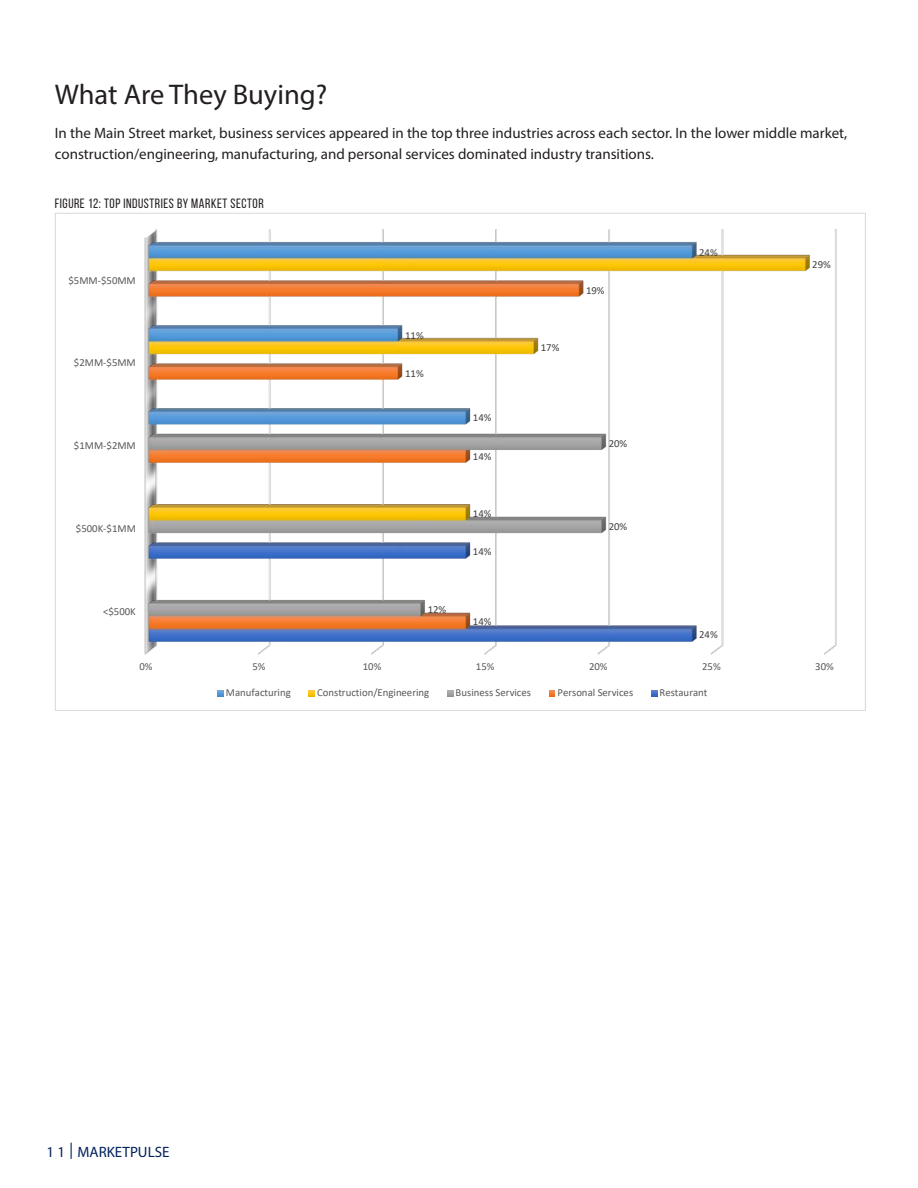
<style>
.page{position:relative;width:918px;height:1188px;background:#fff}
.page>*{position:absolute;margin:0;border:0;box-sizing:border-box;transform-origin:0 0}
.body{font:28.5px "Myriad Pro";color:#231f20}
.body-2{font:15px/21px "Myriad Pro";color:#231f20}
.t1{font:15px "Myriad Pro";color:#00215c}
.body-3{font:13.5px "Bebas Neue";letter-spacing:.04em;color:#231f20}
.t2{font:10.8px "Calibri";color:#595959}
.t3{font:10.8px "Calibri";color:#404040}
.s1{font-family:"Bebas Neue";font-size:20.7px}
</style>
<div class="page">
<img style="left:144px;top:229px;width:693px;height:426px">
<svg style="left:218px;top:690px;width:5px;height:6px"></svg>
<svg style="left:309px;top:690px;width:6px;height:6px"></svg>
<svg style="left:447px;top:690px;width:6px;height:6px"></svg>
<svg style="left:549px;top:690px;width:6px;height:6px"></svg>
<svg style="left:651px;top:690px;width:6px;height:6px"></svg>
<p class="body" style="left:55px;top:77px;width:274px">What Are They Buying?</p>
<p class="body-2" style="left:55px;top:123px;width:794px">In the Main Street market, business services appeared in the top three industries across each sector. In the lower middle market, construction/engineering, manufacturing, and personal services dominated industry transitions.</p>
<p class="body-3" style="left:55px;top:196px;width:210px">FIGURE 12: TOP INDUSTRIES BY MARKET SECTOR</p>
<p class="t2" style="left:69px;top:273px;width:69px">$5MM-$50MM</p>
<p class="t2" style="left:74px;top:355px;width:63px">$2MM-$5MM</p>
<p class="t2" style="left:74px;top:438px;width:63px">$1MM-$2MM</p>
<p class="t2" style="left:76px;top:521px;width:62px">$500K-$1MM</p>
<p class="t2" style="left:103px;top:604px;width:34px">&lt;$500K</p>
<p class="t3" style="left:405px;top:327px;width:20px">11%</p>
<p class="t3" style="left:405px;top:366px;width:20px">11%</p>
<p class="t3" style="left:428px;top:602px;width:20px">12%</p>
<p class="t3" style="left:473px;top:410px;width:20px">14%</p>
<p class="t3" style="left:473px;top:449px;width:20px">14%</p>
<p class="t3" style="left:473px;top:506px;width:20px">14%</p>
<p class="t3" style="left:473px;top:544px;width:20px">14%</p>
<p class="t3" style="left:473px;top:614px;width:20px">14%</p>
<p class="t3" style="left:541px;top:340px;width:20px">17%</p>
<p class="t3" style="left:586px;top:283px;width:20px">19%</p>
<p class="t3" style="left:609px;top:436px;width:20px">20%</p>
<p class="t3" style="left:609px;top:519px;width:20px">20%</p>
<p class="t3" style="left:699px;top:245px;width:20px">24%</p>
<p class="t3" style="left:699px;top:627px;width:20px">24%</p>
<p class="t3" style="left:812px;top:257px;width:20px">29%</p>
<p class="t2" style="left:139px;top:659px;width:15px">0%</p>
<p class="t2" style="left:252px;top:659px;width:15px">5%</p>
<p class="t2" style="left:363px;top:659px;width:20px">10%</p>
<p class="t2" style="left:476px;top:659px;width:20px">15%</p>
<p class="t2" style="left:589px;top:659px;width:20px">20%</p>
<p class="t2" style="left:702px;top:659px;width:20px">25%</p>
<p class="t2" style="left:815px;top:659px;width:20px">30%</p>
<p class="t2" style="left:226px;top:685px;width:66px">Manufacturing</p>
<p class="t2" style="left:317px;top:685px;width:114px">Construction/Engineering</p>
<p class="t2" style="left:456px;top:685px;width:77px">Business Services</p>
<p class="t2" style="left:557px;top:685px;width:77px">Personal Services</p>
<p class="t2" style="left:660px;top:685px;width:49px">Restaurant</p>
<p class="t1" style="left:46px;top:1143px;width:125px">1 1 <span class="s1">|</span> MARKETPULSE</p>
</div>
